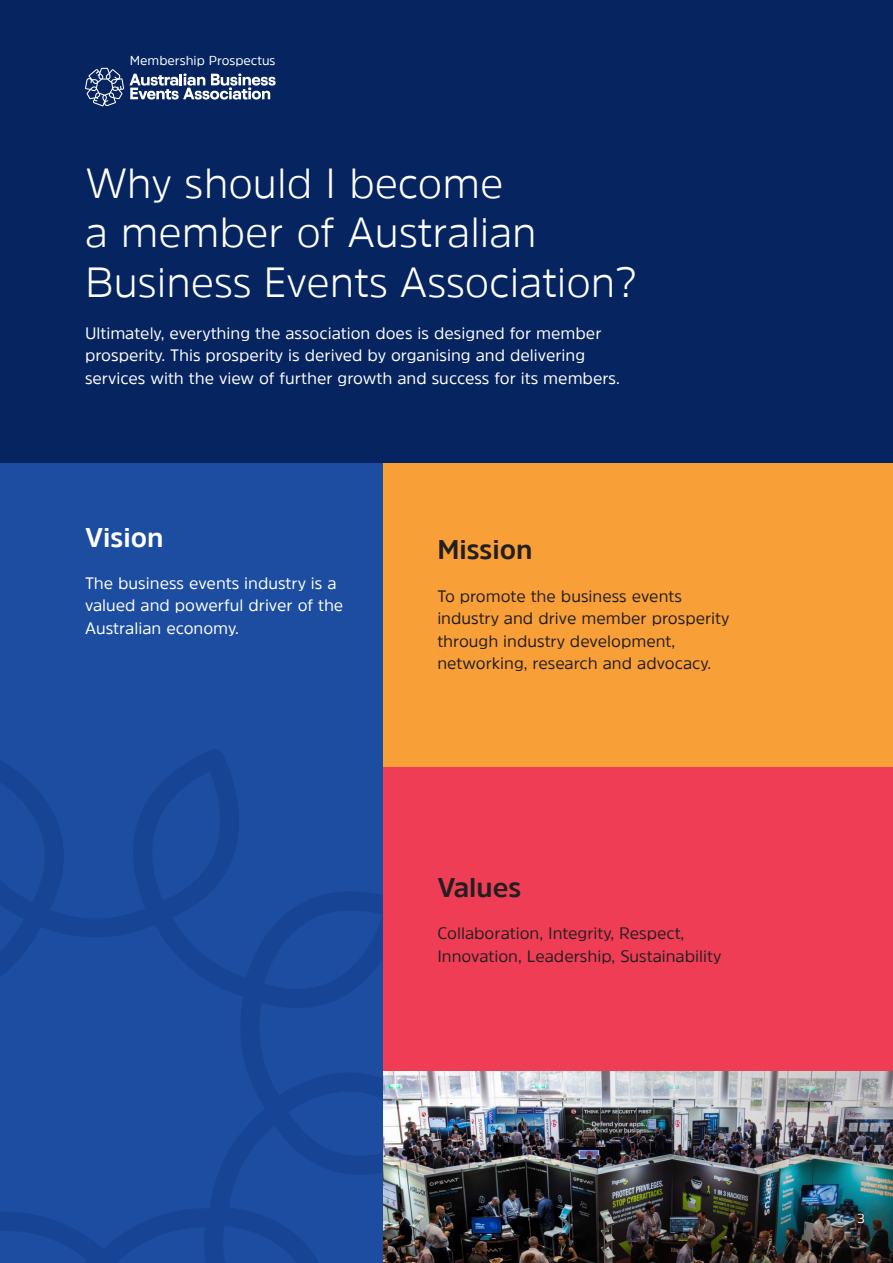
<style>
.page{position:relative;width:893px;height:1263px;background:#fff}
.page>*{position:absolute;margin:0;border:0;box-sizing:border-box;transform-origin:0 0}
.Body{font:300 42px/49.5px "Amsi Pro";color:#fff}
.Body-2{font:700 27px "Amsi Pro";color:#231f20}
.Body-3{font:700 27px "Amsi Pro";color:#fff}
.Body-4{font:16.5px/22.5px "Amsi Pro";color:#fff}
.Body-5{font:16.5px/22.5px "Amsi Pro";color:#231f20}
.Body-6{font:12.9px "Amsi Pro";color:#fff}
</style>
<div class="page">
<img style="left:383px;top:1071px;width:510px;height:192px">
<div style="left:0;top:0;width:893px;height:463px;background:#052460"></div>
<div style="left:381px;top:463px;width:512px;height:304px;background:#f99f38"></div>
<div style="left:381px;top:767px;width:512px;height:304px;background:#ef3d55"></div>
<svg style="left:85px;top:68px;width:191px;height:38px"></svg>
<div style="left:0;top:463px;width:383px;height:800px;background:#1c4da1"></div>
<svg style="left:0;top:750px;width:383px;height:513px"></svg>
<p class="Body-6" style="left:130px;top:52px;width:147px">Membership Prospectus</p>
<p class="Body" style="left:85px;top:157px;width:553px">Why should I become<br>a member of Australian<br>Business Events Association?</p>
<p class="Body-4" style="left:85px;top:321px;width:536px">Ultimately, everything the association does is designed for member prosperity. This prosperity is derived by organising and delivering services with the view of further growth and success for its members.</p>
<p class="Body-3" style="left:85px;top:519px;width:80px">Vision</p>
<p class="Body-4" style="left:85px;top:571px;width:260px">The business events industry is a valued and powerful driver of the<br>Australian economy.</p>
<p class="Body-2" style="left:437px;top:531px;width:97px">Mission</p>
<p class="Body-5" style="left:437px;top:584px;width:294px">To promote the business events industry and drive member prosperity through industry development, networking, research and advocacy.</p>
<p class="Body-2" style="left:437px;top:869px;width:86px">Values</p>
<p class="Body-5" style="left:437px;top:922px;width:285px">Collaboration, Integrity, Respect,<br>Innovation, Leadership, Sustainability</p>
<p class="Body-6" style="left:857px;top:1210px;width:9px">3</p>
</div>
